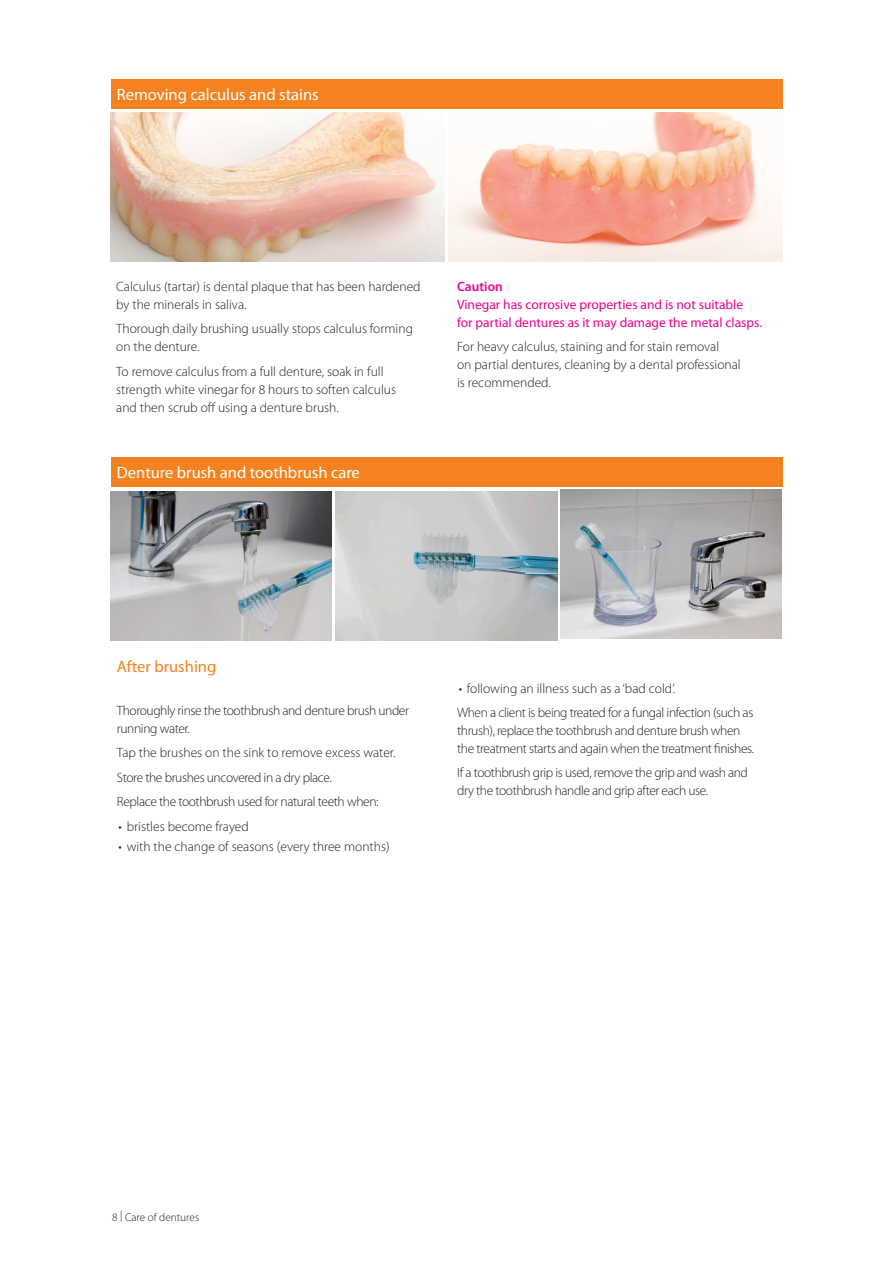
<style>
.page{position:relative;width:893px;height:1263px;background:#fff}
.page>*{position:absolute;margin:0;border:0;box-sizing:border-box;transform-origin:0 0}
.bullets_without_dots{font:16.5px "Myriad Pro";color:#fff}
.Sub_heading-Green{font:16.5px "Myriad Pro";color:#f58220}
.bullets_without_dots-2{font:300 13.5px/18px "Myriad Pro";letter-spacing:-.01em;color:#231f20}
.bullets_without_dots-3{font:300 13.5px/18px "Myriad Pro";letter-spacing:-.03em;color:#231f20}
.bullets{font:300 13.5px "Myriad Pro";color:#231f20}
.bullets_without_dots-4{font:13.5px/18px "Myriad Pro";color:#ed028c}
.bullets-2{font:300 11.25px "Myriad Pro";color:#231f20}
.s1{font-weight:600}
</style>
<div class="page">
<div style="left:111px;top:457px;width:671px;height:30px;background:#f58220"></div>
<img style="left:111px;top:491px;width:221px;height:149px">
<img style="left:336px;top:491px;width:221px;height:149px">
<img style="left:561px;top:490px;width:221px;height:149px">
<img style="left:449px;top:113px;width:333px;height:148px">
<div style="left:111px;top:79px;width:671px;height:29px;background:#f58220"></div>
<img style="left:111px;top:113px;width:333px;height:148px">
<p class="bullets_without_dots" style="left:117px;top:85px;width:203px">Removing calculus and stains</p>
<p class="bullets_without_dots-2" style="left:116px;top:277px;width:306px">Calculus (tartar) is dental plaque that has been hardened by the minerals in saliva.</p>
<p class="bullets_without_dots-2" style="left:116px;top:320px;width:298px">Thorough daily brushing usually stops calculus forming on the denture.</p>
<p class="bullets_without_dots-2" style="left:116px;top:362px;width:281px">To remove calculus from a full denture, soak in full strength white vinegar for 8 hours to soften calculus and then scrub off using a denture brush.</p>
<p class="bullets_without_dots" style="left:117px;top:463px;width:244px">Denture brush and toothbrush care</p>
<p class="bullets_without_dots-4" style="left:457px;top:277px;width:307px"><span class="s1">Caution<br></span>Vinegar has corrosive properties and is not suitable<br>for partial dentures as it may damage the metal clasps.</p>
<p class="bullets_without_dots-2" style="left:457px;top:338px;width:285px">For heavy calculus, staining and for stain removal<br>on partial dentures, cleaning by a dental professional is recommended.</p>
<p class="Sub_heading-Green" style="left:117px;top:657px;width:101px">After brushing</p>
<p class="bullets_without_dots-3" style="left:117px;top:702px;width:294px">Thoroughly rinse the toothbrush and denture brush under running water.</p>
<p class="bullets_without_dots-2" style="left:117px;top:744px;width:280px">Tap the brushes on the sink to remove excess water.</p>
<p class="bullets_without_dots-3" style="left:117px;top:768px;width:216px">Store the brushes uncovered in a dry place.</p>
<p class="bullets_without_dots-3" style="left:117px;top:793px;width:263px">Replace the toothbrush used for natural teeth when:</p>
<p class="bullets" style="left:119px;top:819px;width:132px">• bristles become frayed</p>
<p class="bullets" style="left:119px;top:839px;width:272px">• with the change of seasons (every three months)</p>
<p class="bullets" style="left:459px;top:680px;width:218px">• following an illness such as a ‘bad cold’.</p>
<p class="bullets_without_dots-3" style="left:457px;top:704px;width:298px">When a client is being treated for a fungal infection (such as thrush), replace the toothbrush and denture brush when the treatment starts and again when the treatment finishes.</p>
<p class="bullets_without_dots-3" style="left:457px;top:764px;width:292px">If a toothbrush grip is used, remove the grip and wash and dry the toothbrush handle and grip after each use.</p>
<p class="bullets-2" style="left:112px;top:1210px;width:88px">8 | Care of dentures</p>
</div>
